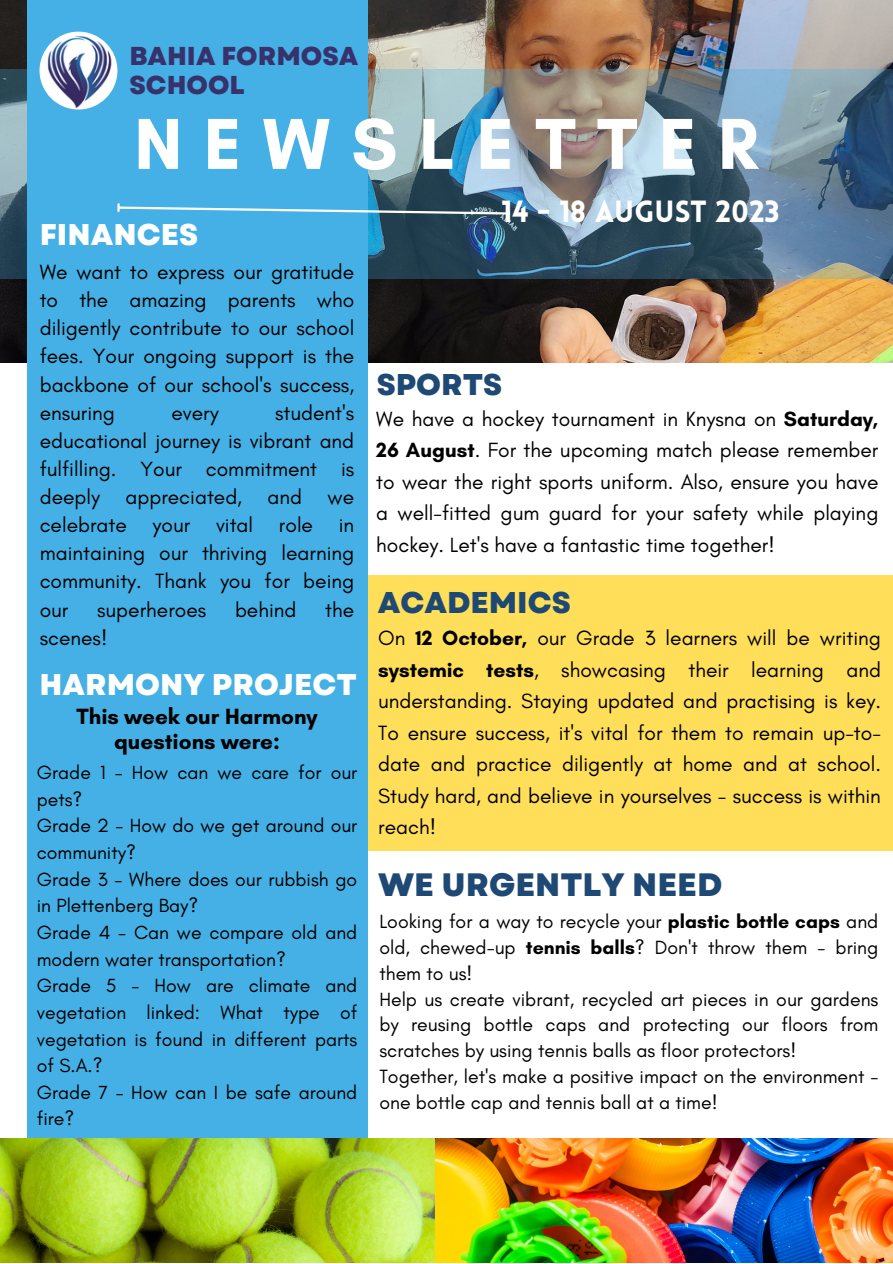
<style>
.page{position:relative;width:893px;height:1264px;background:#fff}
.page>*{position:absolute;margin:0;border:0;box-sizing:border-box;transform-origin:0 0}
.t1{font:700 73.5px "Glacial Indifference";letter-spacing:.29em;color:#fff}
.t2{font:800 32.4px "Garet";color:#1e4974}
.t3{font:800 30px "Garet";color:#fff}
.t4{font:900 30px "Lovelo";color:#fff}
.t5{font:800 30px "Garet";color:#1e4974}
.t6{font:800 25.8px/29.1px "Garet";color:#37326b}
.t7{font:700 22.5px/24.8px "Glacial Indifference";color:#000;text-align:center}
.t8{font:21px/28px "Glacial Indifference";color:#000;text-align:justify}
.t9{font:19.5px/25.8px "Glacial Indifference";color:#000;text-align:justify}
.t10{font:19.35px/26.7px "Glacial Indifference";color:#000}
.s1{font-weight:700}
</style>
<div class="page">
<img style="left:0;top:0;width:892px;height:362px">
<div style="left:367px;top:575px;width:525px;height:276px;background:#ffde59"></div>
<div style="left:27px;top:0;width:340px;height:1262px;background:#45b0e5"></div>
<svg style="left:0;top:69px;width:892px;height:209px"></svg>
<svg style="left:117px;top:204px;width:395px;height:12px"></svg>
<img style="left:40px;top:32px;width:77px;height:77px;border-radius:50%">
<img style="left:0;top:1138px;width:892px;height:124px">
<p class="t6" style="left:129px;top:41px;width:230px">BAHIA FORMOSA<br>SCHOOL</p>
<p class="t1" style="left:134px;top:99px;width:625px">NEWSLETTER</p>
<p class="t3" style="left:40px;top:212px;width:160px">FINANCES</p>
<p class="t8" style="left:40px;top:258px;width:316px">We want to express our gratitude to the amazing parents who diligently contribute to our school fees. Your ongoing support is the backbone of our school's success, ensuring</p>
<p class="t8" style="left:40px;top:398px;width:316px;text-indent:235px">student's educational journey is vibrant and fulfilling. Your commitment is deeply appreciated, and we celebrate your vital role in maintaining our thriving learning community. Thank you for being our</p>
<p class="t8" style="left:171px;top:398px;width:49px">every</p>
<p class="t8" style="left:97px;top:595px;width:111px">superheroes</p>
<p class="t8" style="left:235px;top:595px;width:63px">behind</p>
<p class="t8" style="left:325px;top:595px;width:31px">the</p>
<p class="t8" style="left:40px;top:623px;width:69px">scenes!</p>
<p class="t3" style="left:40px;top:663px;width:319px">HARMONY PROJECT</p>
<p class="t7" style="left:76px;top:704px;width:242px">This week our Harmony questions were:</p>
<p class="t10" style="left:37px;top:759px;width:322px">Grade 1 - How can we care for our pets?</p>
<p class="t10" style="left:37px;top:812px;width:322px">Grade 2 - How do we get around our community?</p>
<p class="t10" style="left:37px;top:865px;width:322px">Grade 3 - Where does our rubbish go in Plettenberg Bay?</p>
<p class="t10" style="left:37px;top:918px;width:322px">Grade 4 - Can we compare old and modern water transportation?</p>
<p class="t10" style="left:37px;top:972px;width:322px;text-align:justify">Grade 5 - How are climate and vegetation linked: What type of vegetation is found in different parts of S.A.?</p>
<p class="t10" style="left:37px;top:1078px;width:322px">Grade 7 - How can I be safe around fire?</p>
<p class="t4" style="left:501px;top:199px;width:279px">14 - 18 AUGUST 2023</p>
<p class="t5" style="left:376px;top:363px;width:127px">SPORTS</p>
<p class="t8" style="left:376px;top:402px;width:503px;line-height:31.5px">We have a hockey tournament in Knysna on <span class="s1">Saturday, 26 August</span>. For the upcoming match please remember to wear the right sports uniform. Also, ensure you have a well-fitted gum guard for your safety while playing hockey. Let's have a fantastic time together!</p>
<p class="t5" style="left:378px;top:581px;width:195px">ACADEMICS</p>
<p class="t8" style="left:378px;top:622px;width:504px;line-height:31.5px">On <span class="s1">12 October,</span> our Grade 3 learners will be writing <span class="s1">systemic tests</span>, showcasing their learning and understanding. Staying updated and practising is key.<br>To ensure success, it's vital for them to remain up-to&shy;date and practice diligently at home and at school.<br>Study hard, and believe in yourselves - success is within reach!</p>
<p class="t2" style="left:378px;top:861px;width:345px">WE URGENTLY NEED</p>
<p class="t9" style="left:379px;top:908px;width:500px">Looking for a way to recycle your <span class="s1">plastic bottle caps</span> and old, chewed-up <span class="s1">tennis balls</span>? Don't throw them - bring them to us!</p>
<p class="t9" style="left:379px;top:985px;width:500px">Help us create vibrant, recycled art pieces in our gardens by reusing bottle caps and protecting our floors from scratches by using tennis balls as floor protectors!</p>
<p class="t9" style="left:379px;top:1063px;width:500px">Together, let's make a positive impact on the environment - one bottle cap and tennis ball at a time!</p>
</div>
